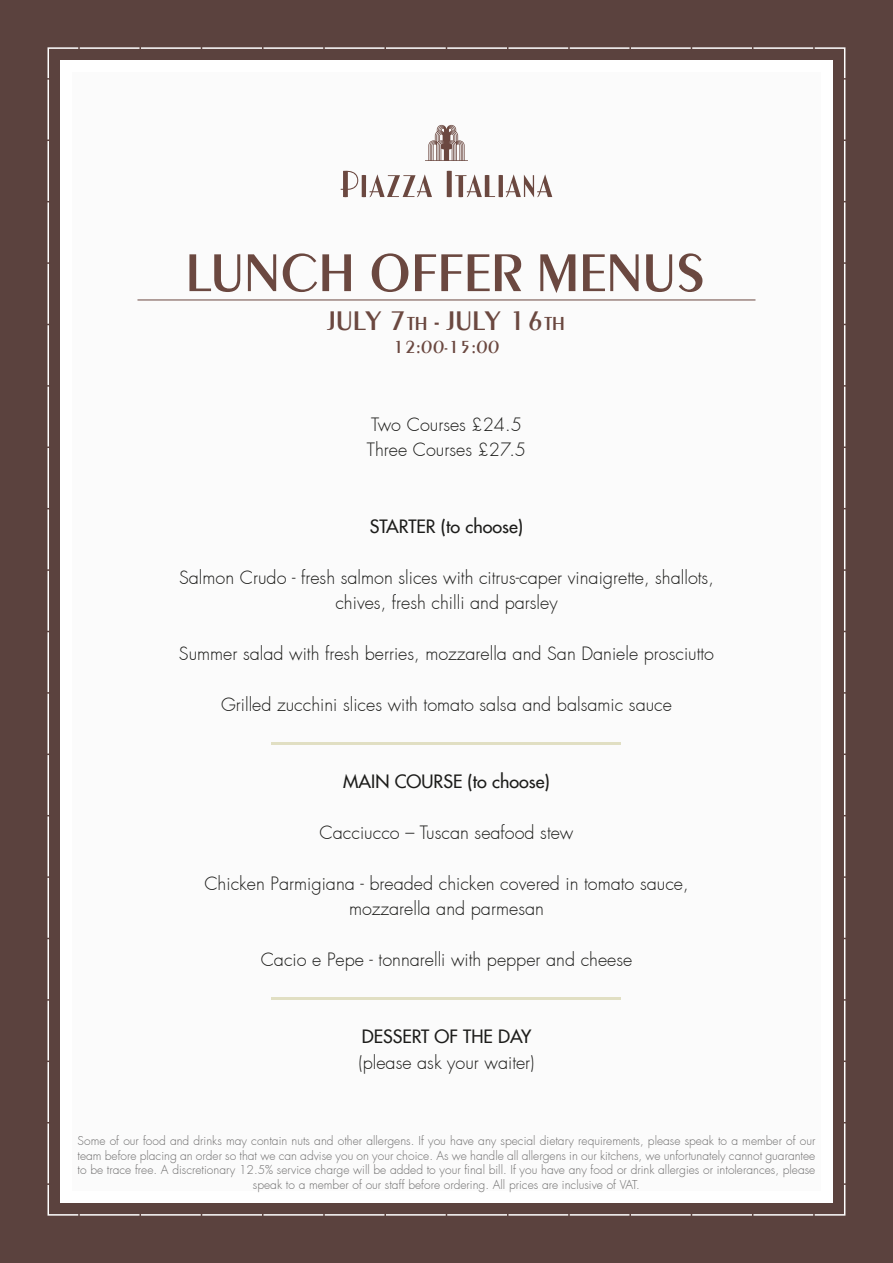
<style>
.page{position:relative;width:893px;height:1263px;background:#5b423e}
.page>*{position:absolute;margin:0;border:0;box-sizing:border-box;transform-origin:0 0}
.t1{font:55.2px "Peignot Med";letter-spacing:.035em;color:#6b4840}
.t2{font:27.75px "Peignot Med";letter-spacing:.035em;color:#6b4840}
.t3{font:300 18px/25.5px "Futura";color:#1d1d1b;text-align:center}
.t4{font:500 18px "Futura";color:#1d1d1b}
.t5{font:18px "Peignot Med";letter-spacing:.035em;color:#6b4840}
.t6{font:300 12px/14.4px "Futura";color:#706f6f;text-align:center}
.s1{font-size:19.5px}
</style>
<div class="page">
<div style="left:47px;top:47px;width:799px;height:1169px;background:#fbfbfb"></div>
<hr style="left:272px;top:743px;width:349px;height:2px;background:#e1dfc3">
<hr style="left:272px;top:997px;width:349px;height:2px;background:#e1dfc3">
<hr style="left:137px;top:300px;width:618px;height:1px;background:#6b4840">
<h1 class="t1" style="left:187px;top:243px;width:519px">LUNCH OFFER MENUS</h1>
<h2 class="t2" style="left:328px;top:306px;width:238px">JULY 7<span class="s1">TH</span> - JULY 16<span class="s1">TH</span></h2>
<h3 class="t5" style="left:393px;top:337px;width:108px">12:00-15:00</h3>
<h3 class="t3" style="left:367px;top:412px;width:161px;text-align:left">Two Courses £24.5<br>Three Courses £27.5</h3>
<h3 class="t4" style="left:370px;top:515px;width:155px">STARTER (to choose)</h3>
<h3 class="t3" style="left:179px;top:565px;width:536px">Salmon Crudo - fresh salmon slices with citrus-caper vinaigrette, shallots, chives, fresh chilli and parsley</h3>
<h3 class="t3" style="left:179px;top:642px;width:537px">Summer salad with fresh berries, mozzarella and San Daniele prosciutto</h3>
<h3 class="t3" style="left:221px;top:693px;width:452px">Grilled zucchini slices with tomato salsa and balsamic sauce</h3>
<h3 class="t4" style="left:343px;top:770px;width:208px">MAIN COURSE (to choose)</h3>
<h3 class="t3" style="left:320px;top:820px;width:255px">Cacciucco – Tuscan seafood stew</h3>
<h3 class="t3" style="left:204px;top:871px;width:486px">Chicken Parmigiana - breaded chicken covered in tomato sauce, mozzarella and parmesan</h3>
<h3 class="t3" style="left:261px;top:948px;width:373px">Cacio e Pepe - tonnarelli with pepper and cheese</h3>
<h3 class="t4" style="left:362px;top:1025px;width:171px">DESSERT OF THE DAY</h3>
<h3 class="t3" style="left:358px;top:1050px;width:178px">(please ask your waiter)</h3>
<p class="t6" style="left:78px;top:1134px;width:739px">Some of our food and drinks may contain nuts and other allergens. If you have any special dietary requirements, please speak to a member of our team before placing an order so that we can advise you on your choice. As we handle all allergens in our kitchens, we unfortunately cannot guarantee to be trace free. A discretionary 12.5% service charge will be added to your final bill. If you have any food or drink allergies or intolerances, please speak to a member of our staff before ordering. All prices are inclusive of VAT.</p>
</div>
